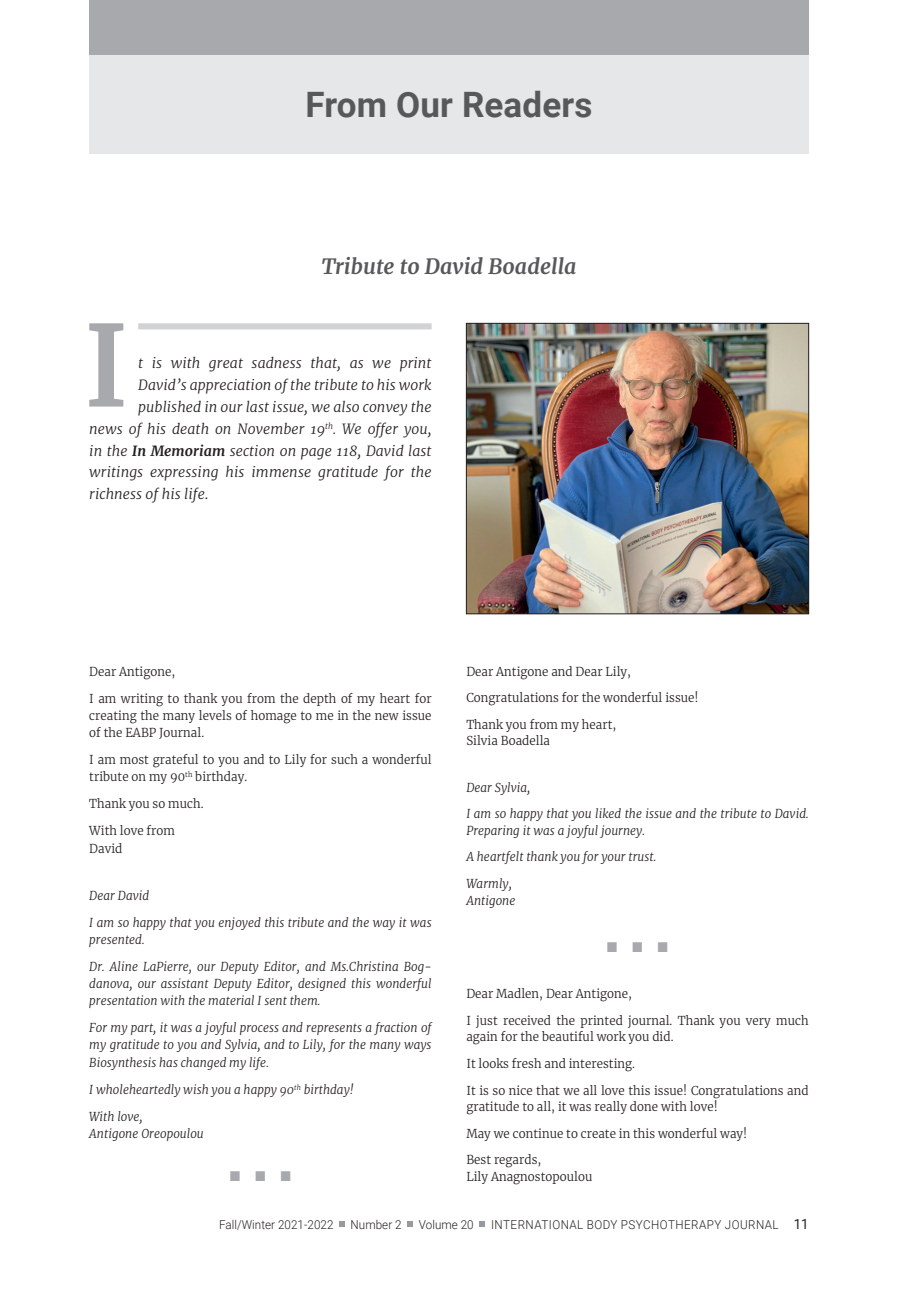
<style>
.page{position:relative;width:898px;height:1295px;background:#fff}
.page>*{position:absolute;margin:0;border:0;box-sizing:border-box;transform-origin:0 0}
.t1{font:700 35px "Roboto";letter-spacing:.005em;color:#57585a}
.Subtitle{font:italic 700 21px "Merriweather";letter-spacing:.005em;color:#57585a}
.Body_Text{font:300 17.5px "Merriweather";color:#a8a9ad;scale:.95 1}
.Abstract_Text{font:italic 300 14px "Merriweather";letter-spacing:.005em;color:#231f20}
.Body_Text-2{font:300 12.25px/17.2px "Merriweather";letter-spacing:.005em;color:#231f20;scale:.95 1}
.Body_Text-3{font:italic 300 12.25px/17.2px "Merriweather";letter-spacing:.005em;color:#231f20;scale:.95 1}
.t2{font:300 12.25px "Roboto";letter-spacing:.025em;color:#231f20;scale:.95 1}
.t3{font:300 12.25px "Roboto";letter-spacing:.005em;color:#231f20;scale:.95 1}
.s1{font-weight:700}
.s2{font-style:normal}
.s3{font-weight:400;font-size:14px}
</style>
<div class="page">
<svg style="left:339px;top:1221px;width:6px;height:6px"></svg>
<svg style="left:408px;top:1221px;width:5px;height:6px"></svg>
<svg style="left:480px;top:1221px;width:5px;height:6px"></svg>
<img style="left:468px;top:325px;width:339px;height:287px">
<div style="left:466px;top:323px;width:343px;height:291px;border:1px solid #231f20"></div>
<div style="left:89px;top:15px;width:720px;height:139px;background:#e6e7e9"></div>
<div style="left:89px;top:0;width:720px;height:55px;background:#a8a9ad"></div>
<div style="left:138px;top:323px;width:294px;height:6px;background:#d1d2d4"></div>
<svg style="left:89px;top:323px;width:34px;height:83px"></svg>
<p class="t1" style="left:305px;top:80px;width:288px">From Our Readers</p>
<p class="Subtitle" style="left:321px;top:252px;width:257px">Tribute to David Boadella</p>
<p class="Abstract_Text" style="left:138px;top:353px;width:295px">t is with great sadness that, as we print</p>
<p class="Abstract_Text" style="left:138px;top:375px;width:295px">David’s appreciation of the tribute to his work</p>
<p class="Abstract_Text" style="left:138px;top:397px;width:295px">published in our last issue, we also convey the</p>
<p class="Abstract_Text" style="left:89px;top:419px;width:344px">news of his death on November 19<sup>th</sup>. We offer you,</p>
<p class="Abstract_Text" style="left:89px;top:441px;width:344px">in the <span class="s1">In Memoriam</span> section on page 118, David last</p>
<p class="Abstract_Text" style="left:89px;top:462px;width:344px">writings expressing his immense gratitude for the</p>
<p class="Abstract_Text" style="left:89px;top:484px;width:121px">richness of his life<span class="s2">.</span></p>
<p class="Body_Text-2" style="left:89px;top:662px;width:92px">Dear Antigone,</p>
<p class="Body_Text-2" style="left:89px;top:689px;width:362px;text-align:justify">I am writing to thank you from the depth of my heart for creating the many levels of homage to me in the new issue of the EABP Journal.</p>
<p class="Body_Text-2" style="left:89px;top:751px;width:362px">I am most grateful to you and to Lily for such a wonderful tribute on my 90<sup>th</sup> birthday.</p>
<p class="Body_Text-2" style="left:89px;top:795px;width:122px">Thank you so much.</p>
<p class="Body_Text-2" style="left:89px;top:822px;width:92px">With love from</p>
<p class="Body_Text-2" style="left:89px;top:839px;width:36px">David</p>
<p class="Body_Text-3" style="left:89px;top:886px;width:65px">Dear David</p>
<p class="Body_Text-3" style="left:89px;top:913px;width:362px">I am so happy that you enjoyed this tribute and the way it was presented.</p>
<p class="Body_Text-3" style="left:89px;top:957px;width:362px;text-align:justify">Dr. Aline LaPierre, our Deputy Editor, and Ms.Christina Bog&shy;danova, our assistant Deputy Editor, designed this wonderful presentation with the material I sent them.</p>
<p class="Body_Text-3" style="left:89px;top:1019px;width:362px;text-align:justify">For my part, it was a joyful process and represents a fraction of my gratitude to you and Sylvia, and to Lily, for the many ways Biosynthesis has changed my life.</p>
<p class="Body_Text-3" style="left:89px;top:1080px;width:280px">I wholeheartedly wish you a happy 90<sup>th</sup> birthday!</p>
<p class="Body_Text-3" style="left:89px;top:1107px;width:58px">With love,</p>
<p class="Body_Text-3" style="left:89px;top:1124px;width:122px">Antigone Oreopoulou</p>
<p class="Body_Text" style="left:230px;top:1162px;width:65px">◼ ◼ ◼</p>
<p class="Body_Text-2" style="left:466px;top:662px;width:175px">Dear Antigone and Dear Lily,</p>
<p class="Body_Text-2" style="left:466px;top:689px;width:246px">Congratulations for the wonderful issue!</p>
<p class="Body_Text-2" style="left:466px;top:715px;width:160px">Thank you from my heart,</p>
<p class="Body_Text-2" style="left:466px;top:732px;width:90px">Silvia Boadella</p>
<p class="Body_Text-3" style="left:466px;top:778px;width:69px">Dear Sylvia,</p>
<p class="Body_Text-3" style="left:466px;top:805px;width:362px;line-height:16.6px">I am so happy that you liked the issue and the tribute to David.<br>Preparing it was a joyful journey.</p>
<p class="Body_Text-3" style="left:466px;top:848px;width:201px">A heartfelt thank you for your trust.</p>
<p class="Body_Text-3" style="left:466px;top:874px;width:49px">Warmly,</p>
<p class="Body_Text-3" style="left:466px;top:891px;width:53px">Antigone</p>
<p class="Body_Text" style="left:607px;top:933px;width:65px">◼ ◼ ◼</p>
<p class="Body_Text-2" style="left:466px;top:985px;width:176px">Dear Madlen, Dear Antigone,</p>
<p class="Body_Text-2" style="left:466px;top:1011px;width:362px;line-height:16.6px">I just received the printed journal. Thank you very much again for the beautiful work you did.</p>
<p class="Body_Text-2" style="left:466px;top:1054px;width:179px">It looks fresh and interesting.</p>
<p class="Body_Text-2" style="left:466px;top:1081px;width:362px;line-height:16.6px">It is so nice that we all love this issue! Congratulations and gratitude to all, it was really done with love!</p>
<p class="Body_Text-2" style="left:466px;top:1124px;width:297px">May we continue to create in this wonderful way!</p>
<p class="Body_Text-2" style="left:466px;top:1151px;width:81px">Best regards,</p>
<p class="Body_Text-2" style="left:466px;top:1167px;width:134px">Lily Anagnostopoulou</p>
<p class="t3" style="left:219px;top:1215px;width:122px">Fall/Winter 2021-2022</p>
<p class="t2" style="left:351px;top:1215px;width:55px">Number 2</p>
<p class="t3" style="left:419px;top:1215px;width:59px">Volume 20</p>
<p class="t2" style="left:491px;top:1215px;width:336px">INTERNATIONAL BODY PSYCHOTHERAPY JOURNAL <span class="s3">11</span></p>
</div>
